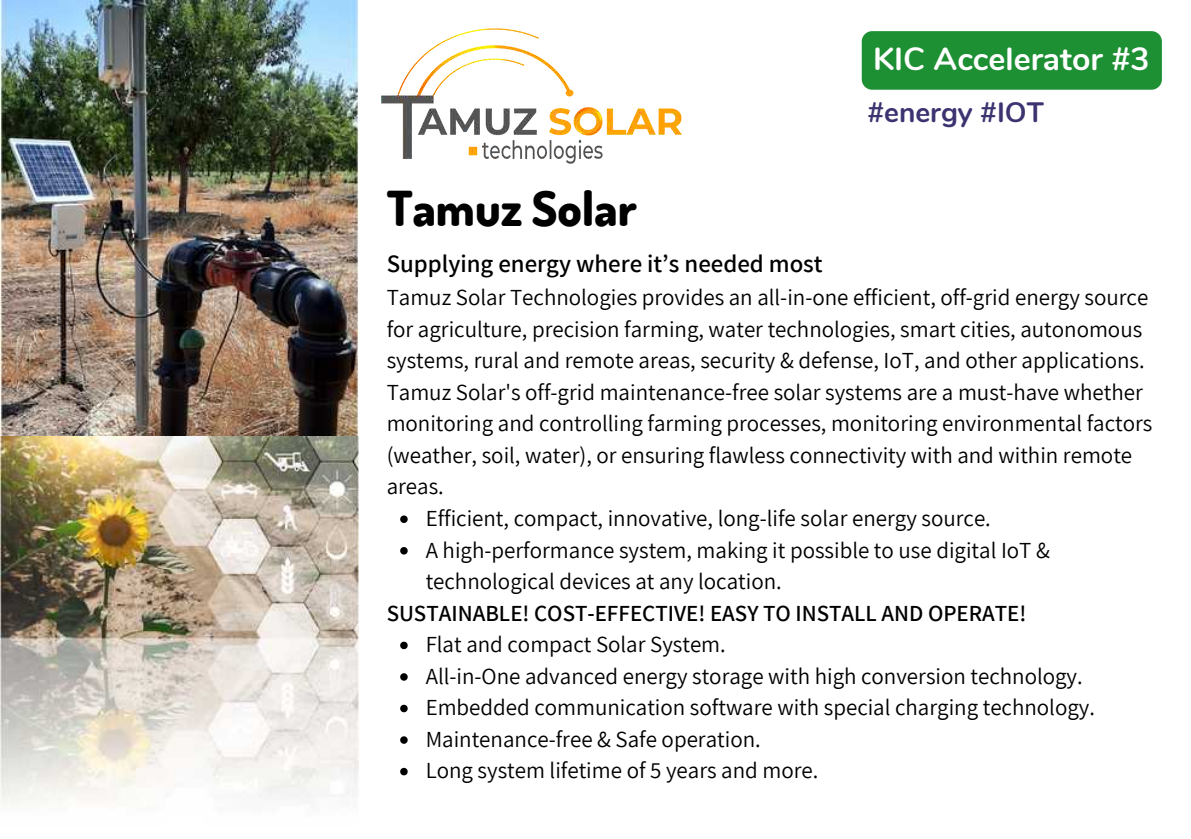
<style>
.page{position:relative;width:1191px;height:839px;background:#fff}
.page>*{position:absolute;margin:0;border:0;box-sizing:border-box;transform-origin:0 0}
.t1{font:800 48px "Dosis";color:#000}
.t2{font:700 32px "Nunito";color:#fff}
.t3{font:700 28px "Nunito";color:#3c3471}
.t4{font:600 25px "Assistant";color:#000}
.t5{font:23px/31.6px "Assistant";color:#000}
.t6{font:600 23px "Assistant";color:#000}
</style>
<div class="page">
<img style="left:381px;top:28px;width:301px;height:136px">
<svg style="left:400px;top:515px;width:8px;height:8px"></svg>
<svg style="left:400px;top:547px;width:8px;height:7px"></svg>
<svg style="left:400px;top:641px;width:8px;height:8px"></svg>
<svg style="left:400px;top:673px;width:8px;height:7px"></svg>
<svg style="left:400px;top:704px;width:8px;height:8px"></svg>
<svg style="left:400px;top:736px;width:8px;height:7px"></svg>
<svg style="left:400px;top:767px;width:8px;height:8px"></svg>
<img style="left:0;top:0;width:359px;height:436px">
<img style="left:0;top:436px;width:359px;height:371px">
<div style="left:862px;top:31px;width:300px;height:59px;background:#1e9034;border-radius:10px"></div>
<h2 class="t2" style="left:873px;top:37px;width:278px">KIC Accelerator #3</h2>
<h1 class="t1" style="left:387px;top:177px;width:252px">Tamuz Solar</h1>
<p class="t3" style="left:867px;top:94px;width:178px">#energy #IOT</p>
<p class="t4" style="left:387px;top:246px;width:437px">Supplying energy where it’s needed most</p>
<p class="t5" style="left:387px;top:281px;width:767px">Tamuz Solar Technologies provides an all-in-one efficient, off-grid energy source for agriculture, precision farming, water technologies, smart cities, autonomous systems, rural and remote areas, security &amp; defense, IoT, and other applications.<br>Tamuz Solar's off-grid maintenance-free solar systems are a must-have whether monitoring and controlling farming processes, monitoring environmental factors (weather, soil, water), or ensuring flawless connectivity with and within remote areas.</p>
<p class="t5" style="left:426px;top:501px;width:626px">Efficient, compact, innovative, long-life solar energy source.<br>A high-performance system, making it possible to use digital IoT &amp; technological devices at any location.</p>
<p class="t6" style="left:387px;top:597px;width:641px">SUSTAINABLE! COST-EFFECTIVE! EASY TO INSTALL AND OPERATE!</p>
<p class="t5" style="left:426px;top:628px;width:671px">Flat and compact Solar System.<br>All-in-One advanced energy storage with high conversion technology.<br>Embedded communication software with special charging technology.<br>Maintenance-free &amp; Safe operation.<br>Long system lifetime of 5 years and more.</p>
</div>
